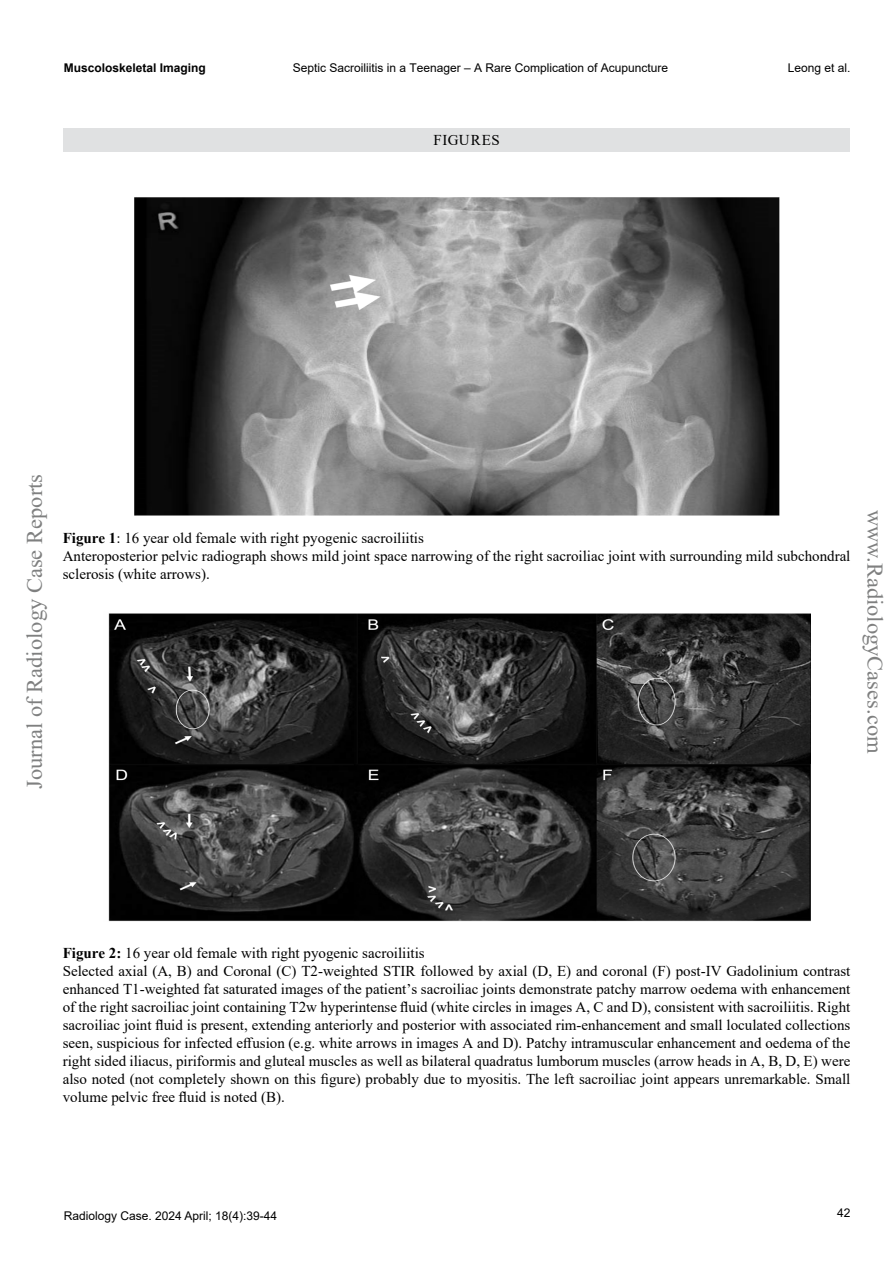
<style>
.page{position:relative;width:893px;height:1263px;background:#fff}
.page>*{position:absolute;margin:0;border:0;box-sizing:border-box;transform-origin:0 0}
.t1{font:22.5px "Times New Roman";color:#7f8080}
.t2{font:15px/18px "Times New Roman";color:#000}
.t3{font:15px "Times New Roman";letter-spacing:.04em;color:#000}
.t4{font:12px "Arial";color:#000}
.t5{font:700 12px "Arial";color:#000}
.s1{font-weight:700}
</style>
<div class="page">
<div style="left:63px;top:128px;width:786px;height:23px;background:#e0e1e2"></div>
<img style="left:134px;top:197px;width:645px;height:318px">
<img style="left:108px;top:613px;width:703px;height:308px">
<p class="t5" style="left:64px;top:60px;width:144px">Muscoloskeletal Imaging</p>
<p class="t4" style="left:293px;top:60px;width:377px">Septic Sacroiliitis in a Teenager – A Rare Complication of Acupuncture</p>
<p class="t4" style="left:788px;top:60px;width:64px">Leong et al.</p>
<p class="t3" style="left:433px;top:129px;width:68px">FIGURES</p>
<h1 class="t1" style="left:19px;top:789px;width:316px;rotate:-90deg">Journal of Radiology Case Reports</h1>
<p class="t2" style="left:63px;top:529px;width:789px"><span class="s1">Figure 1</span>: 16 year old female with right pyogenic sacroiliitis<br>Anteroposterior pelvic radiograph shows mild joint space narrowing of the right sacroiliac joint with surrounding mild subchondral sclerosis (white arrows).</p>
<h1 class="t1" style="left:891px;top:510px;width:245px;rotate:90deg">www.RadiologyCases.com</h1>
<p class="t2" style="left:63px;top:943px;width:789px"><span class="s1">Figure 2:</span> 16 year old female with right pyogenic sacroiliitis<br>Selected axial (A, B) and Coronal (C) T2-weighted STIR followed by axial (D, E) and coronal (F) post-IV Gadolinium contrast enhanced T1-weighted fat saturated images of the patient’s sacroiliac joints demonstrate patchy marrow oedema with enhancement of the right sacroiliac joint containing T2w hyperintense fluid (white circles in images A, C and D), consistent with sacroiliitis. Right sacroiliac joint fluid is present, extending anteriorly and posterior with associated rim-enhancement and small loculated collections seen, suspicious for infected effusion (e.g. white arrows in images A and D). Patchy intramuscular enhancement and oedema of the right sided iliacus, piriformis and gluteal muscles as well as bilateral quadratus lumborum muscles (arrow heads in A, B, D, E) were also noted (not completely shown on this figure) probably due to myositis. The left sacroiliac joint appears unremarkable. Small volume pelvic free fluid is noted (B).</p>
<p class="t4" style="left:64px;top:1208px;width:215px">Radiology Case. 2024 April; 18(4):39-44</p>
<p class="t4" style="left:837px;top:1204px;width:15px">42</p>
</div>
